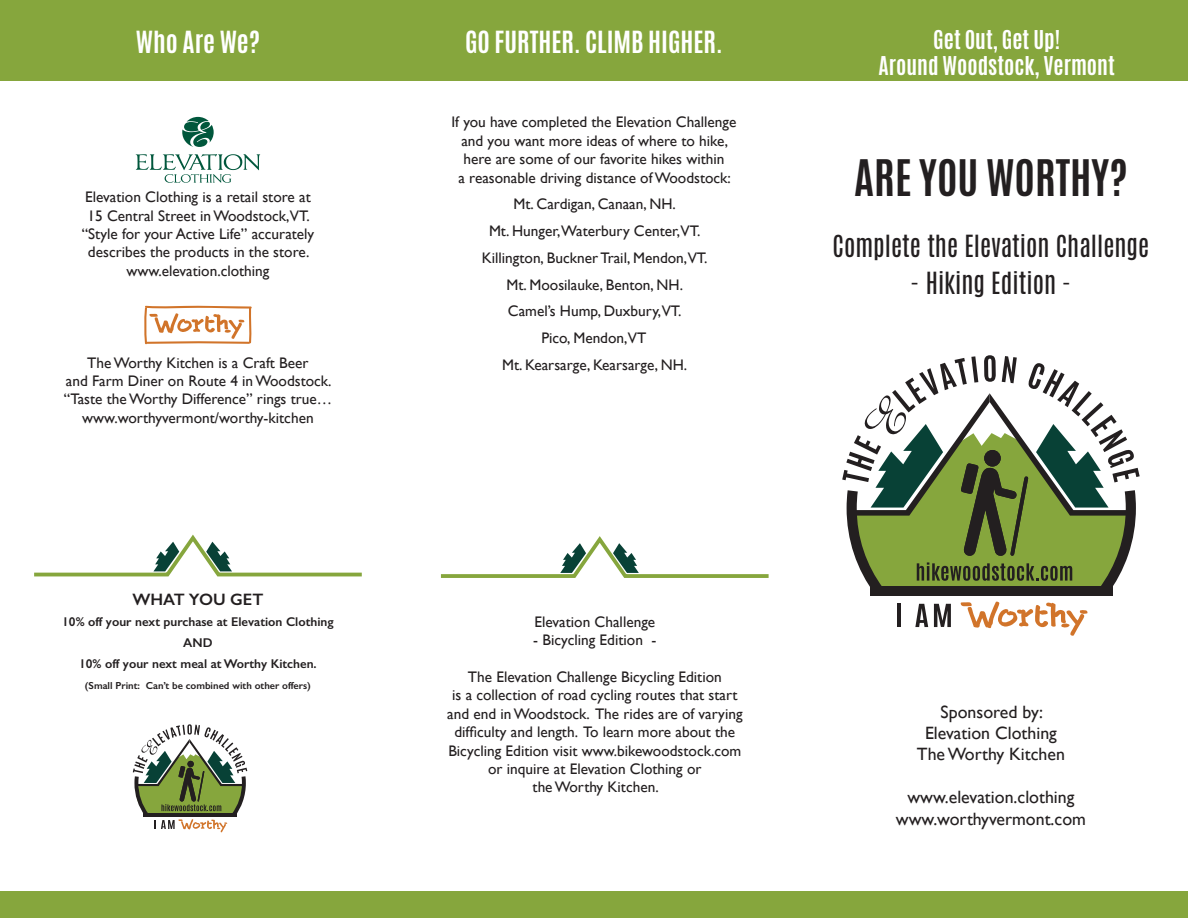
<style>
.page{position:relative;width:1188px;height:918px;background:#fff}
.page>*{position:absolute;margin:0;border:0;box-sizing:border-box;transform-origin:0 0}
.t1{font:700 42px "Antonio";color:#231f20}
.t2{font:25.5px "Antonio";color:#231f20}
.t3{font:700 25.5px "Antonio";color:#fff}
.t4{font:700 21.6px "Antonio";color:#fff}
.t5{font:17.85px "Gill Sans";color:#231f20}
.Paragraph_Style_1{font:600 16.65px "Gill Sans";color:#231f20}
.t6{font:15.3px/18.3px "Gill Sans";color:#231f20;text-align:center}
.Paragraph_Style_1-2{font:600 12.75px "Gill Sans";color:#231f20}
.Paragraph_Style_1-3{font:600 10.2px "Gill Sans";color:#231f20}
</style>
<div class="page">
<svg style="left:133px;top:724px;width:114px;height:108px"></svg>
<svg style="left:842px;top:355px;width:298px;height:232px"></svg>
<div style="left:984px;top:450px;width:17px;height:17px;background:#231f20;border-radius:50%"></div>
<div style="left:870px;top:586px;width:243px;height:10px;background:#231f20"></div>
<hr style="left:897px;top:604px;width:4px;height:23px;background:#231f20">
<svg style="left:915px;top:604px;width:13px;height:23px"></svg>
<svg style="left:934px;top:604px;width:17px;height:23px"></svg>
<svg style="left:960px;top:601px;width:128px;height:35px"></svg>
<div style="left:0;top:0;width:1188px;height:81px;background:#86a63d"></div>
<svg style="left:144px;top:306px;width:108px;height:39px"></svg>
<svg style="left:136px;top:154px;width:124px;height:29px"></svg>
<svg style="left:182px;top:117px;width:32px;height:30px"></svg>
<svg style="left:34px;top:534px;width:328px;height:43px"></svg>
<svg style="left:440px;top:536px;width:329px;height:42px"></svg>
<div style="left:0;top:892px;width:1188px;height:26px;background:#86a63d"></div>
<p class="t3" style="left:136px;top:23px;width:126px">Who Are We?</p>
<p class="t3" style="left:465px;top:23px;width:259px">GO FURTHER. CLIMB HIGHER.</p>
<p class="t6" style="left:82px;top:188px;width:234px">Elevation Clothing is a retail store at 15 Central Street in Woodstock,VT. “Style for your Active Life” accurately describes the products in the store.</p>
<p class="t6" style="left:126px;top:261px;width:145px">www.elevation.clothing</p>
<p class="t6" style="left:64px;top:353px;width:270px">The Worthy Kitchen is a Craft Beer<br>and Farm Diner on Route 4 in Woodstock. “Taste the Worthy Difference” rings true…</p>
<p class="t6" style="left:82px;top:408px;width:233px">www.worthyvermont/worthy-kitchen</p>
<p class="Paragraph_Style_1" style="left:132px;top:589px;width:132px">WHAT YOU GET</p>
<p class="Paragraph_Style_1-2" style="left:62px;top:614px;width:273px">10% off your next purchase at Elevation Clothing</p>
<p class="Paragraph_Style_1-2" style="left:183px;top:635px;width:31px">AND</p>
<p class="Paragraph_Style_1-2" style="left:79px;top:656px;width:239px">10% off your next meal at Worthy Kitchen.</p>
<p class="Paragraph_Style_1-3" style="left:85px;top:679px;width:227px">(Small Print: Can’t be combined with other offers)</p>
<p class="t6" style="left:451px;top:113px;width:287px">If you have completed the Elevation Challenge and you want more ideas of where to hike, here are some of our favorite hikes within<br>a reasonable driving distance of Woodstock:</p>
<p class="t6" style="left:513px;top:195px;width:164px">Mt. Cardigan, Canaan, NH.</p>
<p class="t6" style="left:489px;top:222px;width:213px">Mt. Hunger,Waterbury Center,VT.</p>
<p class="t6" style="left:482px;top:248px;width:227px">Killington, Buckner Trail, Mendon,VT.</p>
<p class="t6" style="left:506px;top:275px;width:178px">Mt. Moosilauke, Benton, NH.</p>
<p class="t6" style="left:508px;top:302px;width:175px">Camel’s Hump, Duxbury,VT.</p>
<p class="t6" style="left:541px;top:329px;width:107px">Pico, Mendon,VT</p>
<p class="t6" style="left:502px;top:356px;width:187px">Mt. Kearsarge, Kearsarge, NH.</p>
<p class="t6" style="left:535px;top:613px;width:122px">Elevation Challenge</p>
<p class="t6" style="left:533px;top:631px;width:125px">- Bicycling Edition -</p>
<p class="t6" style="left:447px;top:668px;width:297px">The Elevation Challenge Bicycling Edition<br>is a collection of road cycling routes that start and end in Woodstock. The rides are of varying difficulty and length. To learn more about the Bicycling Edition visit www.bikewoodstock.com or inquire at Elevation Clothing or<br>the Worthy Kitchen.</p>
<p class="t4" style="left:933px;top:23px;width:128px">Get Out, Get Up!</p>
<p class="t4" style="left:879px;top:50px;width:238px">Around Woodstock, Vermont</p>
<p class="t1" style="left:854px;top:146px;width:275px">ARE YOU WORTHY?</p>
<p class="t2" style="left:833px;top:228px;width:318px">Complete the Elevation Challenge</p>
<p class="t2" style="left:911px;top:265px;width:162px">- Hiking Edition -</p>
<p class="t5" style="left:941px;top:701px;width:104px">Sponsored by:</p>
<p class="t5" style="left:925px;top:722px;width:133px">Elevation Clothing</p>
<p class="t5" style="left:917px;top:744px;width:150px">The Worthy Kitchen</p>
<p class="t5" style="left:907px;top:787px;width:168px">www.elevation.clothing</p>
<p class="t5" style="left:896px;top:808px;width:192px">www.worthyvermont.com</p>
</div>
